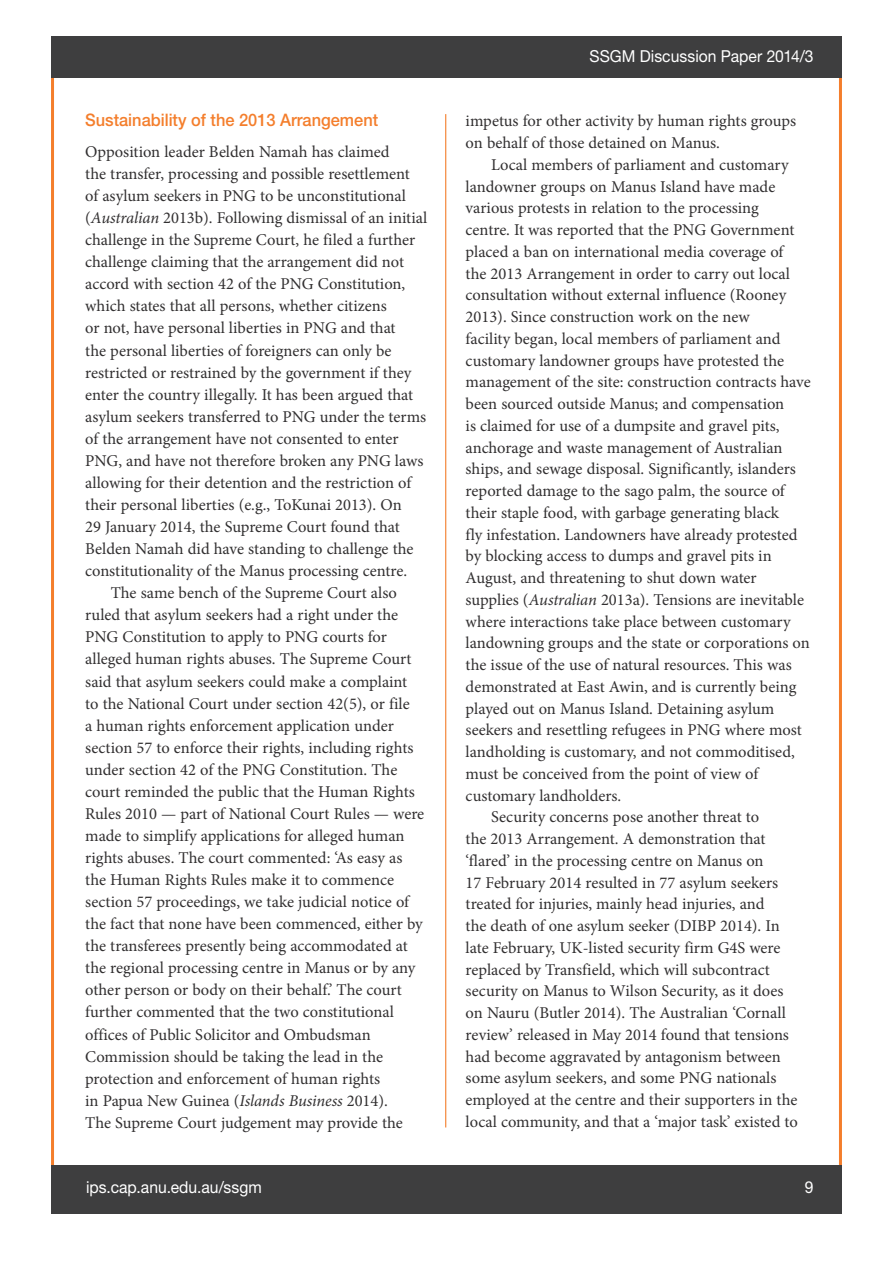
<style>
.page{position:relative;width:893px;height:1263px;background:#fff}
.page>*{position:absolute;margin:0;border:0;box-sizing:border-box;transform-origin:0 0}
.t1{font:500 17.25px "Helvetica Neue LT Std";color:#f47e2c;scale:.95 1}
.t2{font:16.5px/21.8px "Minion Pro";color:#312f30}
.t3{font:16.5px "Helvetica Neue LT Std";color:#fff;scale:.95 1}
.s1{font-style:italic}
</style>
<div class="page">
<div style="left:51px;top:1165px;width:790px;height:49px;background:#3e3e3f"></div>
<hr style="left:445px;top:114px;width:1px;height:1013px;background:#f47e2c">
<div style="left:51px;top:36px;width:791px;height:42px;background:#3e3e3f"></div>
<p class="t1" style="left:85px;top:110px;width:310px">Sustainability of the 2013 Arrangement</p>
<p class="t2" style="left:85px;top:141px;width:306px">Opposition leader Belden Namah has claimed</p>
<p class="t2" style="left:85px;top:163px;width:326px">the transfer, processing and possible resettlement</p>
<p class="t2" style="left:85px;top:185px;width:322px">of asylum seekers in PNG to be unconstitutional</p>
<p class="t2" style="left:85px;top:207px;width:344px">(<span class="s1">Australian</span> 2013b). Following dismissal of an initial</p>
<p class="t2" style="left:85px;top:229px;width:332px">challenge in the Supreme Court, he filed a further</p>
<p class="t2" style="left:85px;top:251px;width:320px">challenge claiming that the arrangement did not</p>
<p class="t2" style="left:85px;top:273px;width:322px">accord with section 42 of the PNG Constitution,</p>
<p class="t2" style="left:85px;top:295px;width:303px">which states that all persons, whether citizens</p>
<p class="t2" style="left:85px;top:317px;width:312px">or not, have personal liberties in PNG and that</p>
<p class="t2" style="left:85px;top:339px;width:308px">the personal liberties of foreigners can only be</p>
<p class="t2" style="left:85px;top:362px;width:328px">restricted or restrained by the government if they</p>
<p class="t2" style="left:85px;top:384px;width:330px">enter the country illegally. It has been argued that</p>
<p class="t2" style="left:85px;top:406px;width:342px">asylum seekers transferred to PNG under the terms</p>
<p class="t2" style="left:85px;top:428px;width:315px">of the arrangement have not consented to enter</p>
<p class="t2" style="left:85px;top:450px;width:340px">PNG, and have not therefore broken any PNG laws</p>
<p class="t2" style="left:85px;top:472px;width:328px">allowing for their detention and the restriction of</p>
<p class="t2" style="left:85px;top:494px;width:318px">their personal liberties (e.g., ToKunai 2013). On</p>
<p class="t2" style="left:85px;top:516px;width:316px">29 January 2014, the Supreme Court found that</p>
<p class="t2" style="left:85px;top:538px;width:330px">Belden Namah did have standing to challenge the</p>
<p class="t2" style="left:85px;top:560px;width:323px">constitutionality of the Manus processing centre.</p>
<p class="t2" style="left:111px;top:582px;width:288px">The same bench of the Supreme Court also</p>
<p class="t2" style="left:85px;top:604px;width:314px">ruled that asylum seekers had a right under the</p>
<p class="t2" style="left:85px;top:626px;width:303px">PNG Constitution to apply to PNG courts for</p>
<p class="t2" style="left:85px;top:648px;width:328px">alleged human rights abuses. The Supreme Court</p>
<p class="t2" style="left:85px;top:670px;width:324px">said that asylum seekers could make a complaint</p>
<p class="t2" style="left:85px;top:692px;width:326px">to the National Court under section 42(5), or file</p>
<p class="t2" style="left:85px;top:714px;width:310px">a human rights enforcement application under</p>
<p class="t2" style="left:85px;top:737px;width:330px">section 57 to enforce their rights, including rights</p>
<p class="t2" style="left:85px;top:759px;width:314px">under section 42 of the PNG Constitution. The</p>
<p class="t2" style="left:85px;top:781px;width:331px">court reminded the public that the Human Rights</p>
<p class="t2" style="left:85px;top:803px;width:341px">Rules 2010 — part of National Court Rules — were</p>
<p class="t2" style="left:85px;top:825px;width:321px">made to simplify applications for alleged human</p>
<p class="t2" style="left:85px;top:847px;width:319px">rights abuses. The court commented: ‘As easy as</p>
<p class="t2" style="left:85px;top:869px;width:310px">the Human Rights Rules make it to commence</p>
<p class="t2" style="left:85px;top:891px;width:325px">section 57 proceedings, we take judicial notice of</p>
<p class="t2" style="left:85px;top:913px;width:339px">the fact that none have been commenced, either by</p>
<p class="t2" style="left:85px;top:935px;width:324px">the transferees presently being accommodated at</p>
<p class="t2" style="left:85px;top:957px;width:332px">the regional processing centre in Manus or by any</p>
<p class="t2" style="left:85px;top:979px;width:318px">other person or body on their behalf.’ The court</p>
<p class="t2" style="left:85px;top:1001px;width:310px">further commented that the two constitutional</p>
<p class="t2" style="left:85px;top:1023px;width:287px">offices of Public Solicitor and Ombudsman</p>
<p class="t2" style="left:85px;top:1045px;width:299px">Commission should be taking the lead in the</p>
<p class="t2" style="left:85px;top:1067px;width:296px">protection and enforcement of human rights</p>
<p class="t2" style="left:85px;top:1090px;width:304px">in Papua New Guinea (<span class="s1">Islands Business</span> 2014).</p>
<p class="t2" style="left:85px;top:1111px;width:319px">The Supreme Court judgement may provide the</p>
<p class="t3" style="left:589px;top:47px;width:237px">SSGM Discussion Paper 2014/3</p>
<p class="t2" style="left:466px;top:110px;width:332px">impetus for other activity by human rights groups on behalf of those detained on Manus.</p>
<p class="t2" style="left:491px;top:154px;width:299px">Local members of parliament and customary</p>
<p class="t2" style="left:466px;top:175px;width:311px">landowner groups on Manus Island have made</p>
<p class="t2" style="left:466px;top:197px;width:295px">various protests in relation to the processing</p>
<p class="t2" style="left:466px;top:219px;width:330px">centre. It was reported that the PNG Government</p>
<p class="t2" style="left:466px;top:241px;width:319px">placed a ban on international media coverage of</p>
<p class="t2" style="left:466px;top:262px;width:326px">the 2013 Arrangement in order to carry out local</p>
<p class="t2" style="left:466px;top:284px;width:322px">consultation without external influence (Rooney</p>
<p class="t2" style="left:466px;top:306px;width:286px">2013). Since construction work on the new</p>
<p class="t2" style="left:466px;top:328px;width:316px">facility began, local members of parliament and</p>
<p class="t2" style="left:466px;top:349px;width:320px">customary landowner groups have protested the</p>
<p class="t2" style="left:466px;top:371px;width:347px">management of the site: construction contracts have</p>
<p class="t2" style="left:466px;top:393px;width:320px">been sourced outside Manus; and compensation</p>
<p class="t2" style="left:466px;top:415px;width:315px">is claimed for use of a dumpsite and gravel pits,</p>
<p class="t2" style="left:466px;top:436px;width:318px">anchorage and waste management of Australian</p>
<p class="t2" style="left:466px;top:458px;width:332px">ships, and sewage disposal. Significantly, islanders</p>
<p class="t2" style="left:466px;top:480px;width:321px">reported damage to the sago palm, the source of</p>
<p class="t2" style="left:466px;top:502px;width:315px">their staple food, with garbage generating black</p>
<p class="t2" style="left:466px;top:523px;width:334px">fly infestation. Landowners have already protested</p>
<p class="t2" style="left:466px;top:545px;width:308px">by blocking access to dumps and gravel pits in</p>
<p class="t2" style="left:466px;top:567px;width:293px">August, and threatening to shut down water</p>
<p class="t2" style="left:466px;top:589px;width:340px">supplies (<span class="s1">Australian</span> 2013a). Tensions are inevitable</p>
<p class="t2" style="left:466px;top:610px;width:327px">where interactions take place between customary</p>
<p class="t2" style="left:466px;top:632px;width:346px">landowning groups and the state or corporations on</p>
<p class="t2" style="left:466px;top:654px;width:328px">the issue of the use of natural resources. This was</p>
<p class="t2" style="left:466px;top:676px;width:332px">demonstrated at East Awin, and is currently being</p>
<p class="t2" style="left:466px;top:697px;width:310px">played out on Manus Island. Detaining asylum</p>
<p class="t2" style="left:466px;top:719px;width:338px">seekers and resettling refugees in PNG where most</p>
<p class="t2" style="left:466px;top:741px;width:331px">landholding is customary, and not commoditised,</p>
<p class="t2" style="left:466px;top:763px;width:294px">must be conceived from the point of view of</p>
<p class="t2" style="left:466px;top:784px;width:157px">customary landholders.</p>
<p class="t2" style="left:491px;top:806px;width:270px">Security concerns pose another threat to</p>
<p class="t2" style="left:466px;top:828px;width:301px">the 2013 Arrangement. A demonstration that</p>
<p class="t2" style="left:466px;top:850px;width:300px">‘flared’ in the processing centre on Manus on</p>
<p class="t2" style="left:466px;top:871px;width:314px">17 February 2014 resulted in 77 asylum seekers</p>
<p class="t2" style="left:466px;top:893px;width:300px">treated for injuries, mainly head injuries, and</p>
<p class="t2" style="left:466px;top:915px;width:316px">the death of one asylum seeker (DIBP 2014). In</p>
<p class="t2" style="left:466px;top:937px;width:316px">late February, UK-listed security firm G4S were</p>
<p class="t2" style="left:466px;top:958px;width:306px">replaced by Transfield, which will subcontract</p>
<p class="t2" style="left:466px;top:980px;width:319px">security on Manus to Wilson Security, as it does</p>
<p class="t2" style="left:466px;top:1002px;width:322px">on Nauru (Butler 2014). The Australian ‘Cornall</p>
<p class="t2" style="left:466px;top:1024px;width:325px">review’ released in May 2014 found that tensions</p>
<p class="t2" style="left:466px;top:1045px;width:317px">had become aggravated by antagonism between</p>
<p class="t2" style="left:466px;top:1067px;width:312px">some asylum seekers, and some PNG nationals</p>
<p class="t2" style="left:466px;top:1089px;width:333px">employed at the centre and their supporters in the</p>
<p class="t2" style="left:466px;top:1111px;width:334px">local community, and that a ‘major task’ existed to</p>
<p class="t3" style="left:86px;top:1177px;width:186px">ips.cap.anu.edu.au/ssgm</p>
<p class="t3" style="left:805px;top:1177px;width:11px">9</p>
</div>
